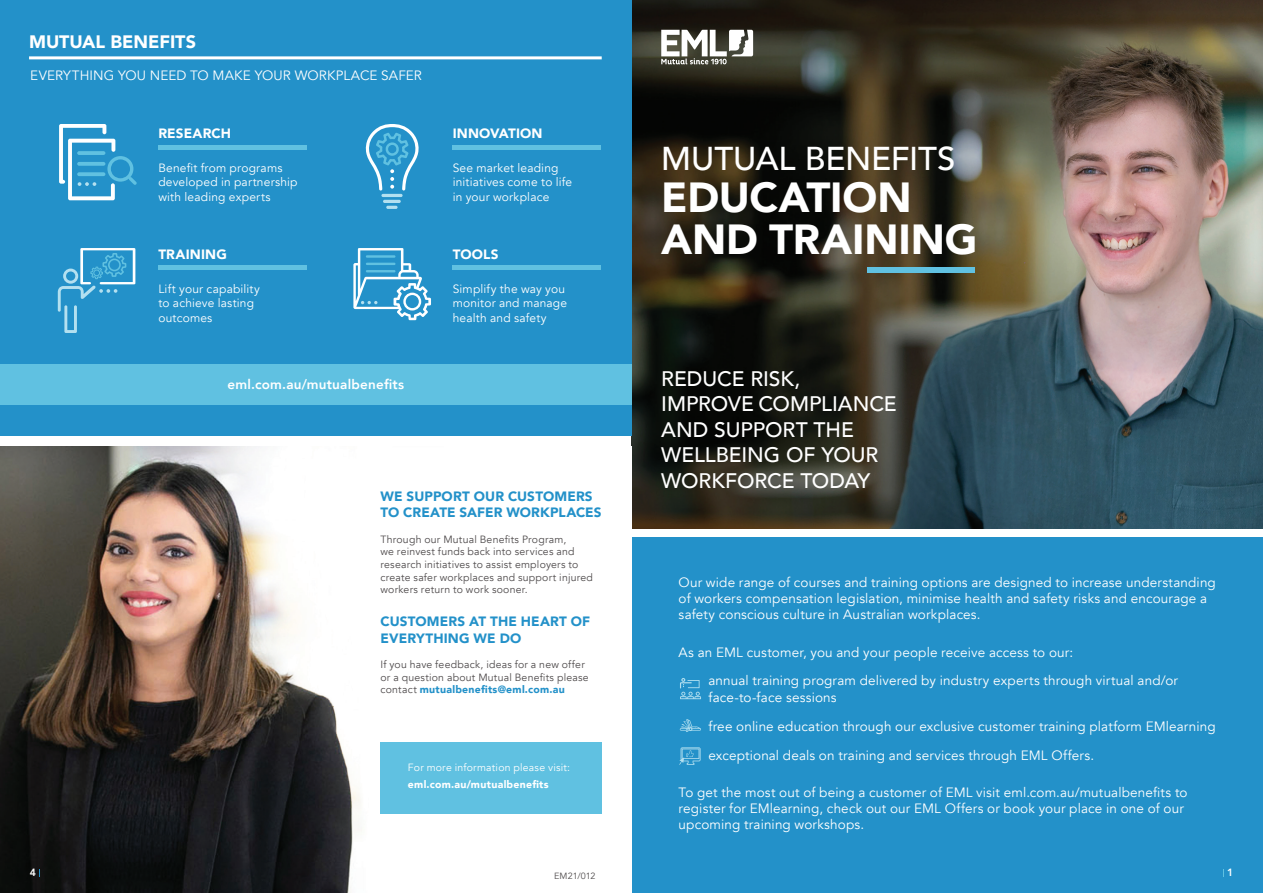
<style>
.page{position:relative;width:1263px;height:893px;background:#fff}
.page>*{position:absolute;margin:0;border:0;box-sizing:border-box;transform-origin:0 0}
.t1{font:900 42px/42px "Avenir";letter-spacing:-.005em;color:#fff}
.t2{font:500 33px "Avenir";letter-spacing:-.005em;color:#fff}
.t3{font:500 21px/25.5px "Avenir";letter-spacing:-.005em;color:#fff}
.t4{font:900 18px "Avenir";letter-spacing:-.005em;color:#fff}
.t5{font:13.5px/16.2px "Avenir";letter-spacing:.01em;color:#fff}
.t6{font:900 13.5px/16.2px "Avenir";letter-spacing:.01em;color:#2391c9}
.t7{font:900 13.5px "Avenir";letter-spacing:.01em;color:#fff}
.t8{font:800 13.5px "Avenir";letter-spacing:.015em;color:#fff}
.t9{font:12px/14.4px "Avenir";letter-spacing:.015em;color:#fff}
.t10{font:10.5px/12.6px "Avenir";letter-spacing:.02em;color:#4f4b4c}
.t11{font:10.5px "Avenir";letter-spacing:.02em;color:#fff}
.t12{font:900 10.5px "Avenir";letter-spacing:.025em;color:#fff}
.t13{font:800 10.5px "Avenir";color:#fff}
.t14{font:9px "Avenir";letter-spacing:-.005em;color:#4f4b4c}
.s1{font-weight:900;color:#2391c9}
</style>
<div class="page">
<div style="left:631px;top:538px;width:632px;height:355px;background:#2391c9"></div>
<img style="left:631px;top:0;width:632px;height:529px">
<svg style="left:661px;top:30px;width:92px;height:34px"></svg>
<img style="left:0;top:446px;width:536px;height:447px">
<div style="left:380px;top:742px;width:222px;height:71px;background:#60c1e1"></div>
<div style="left:867px;top:267px;width:108px;height:6px;background:#60c1e1"></div>
<div style="left:0;top:0;width:631px;height:436px;background:#2391c9"></div>
<hr style="left:29px;top:56px;width:573px;height:3px;background:#fff">
<svg style="left:59px;top:124px;width:78px;height:76px"></svg>
<hr style="left:158px;top:145px;width:149px;height:4px;background:#60c1e1">
<hr style="left:381px;top:194px;width:22px;height:3px;background:#b3e0f0;border-radius:2px">
<hr style="left:383px;top:200px;width:18px;height:3px;background:#b3e0f0;border-radius:2px">
<svg style="left:386px;top:206px;width:12px;height:3px"></svg>
<svg style="left:365px;top:124px;width:54px;height:67px"></svg>
<hr style="left:452px;top:145px;width:149px;height:4px;background:#60c1e1">
<svg style="left:58px;top:248px;width:77px;height:85px"></svg>
<hr style="left:158px;top:266px;width:149px;height:4px;background:#60c1e1">
<svg style="left:353px;top:248px;width:78px;height:72px"></svg>
<hr style="left:452px;top:266px;width:149px;height:4px;background:#60c1e1">
<div style="left:0;top:364px;width:631px;height:41px;background:#60c1e1"></div>
<svg style="left:680px;top:678px;width:21px;height:21px"></svg>
<svg style="left:680px;top:719px;width:21px;height:13px"></svg>
<svg style="left:679px;top:747px;width:21px;height:18px"></svg>
<h3 class="t4" style="left:29px;top:26px;width:168px">MUTUAL BENEFITS</h3>
<p class="t5" style="left:30px;top:67px;width:393px">EVERYTHING YOU NEED TO MAKE YOUR WORKPLACE SAFER</p>
<p class="t7" style="left:158px;top:122px;width:74px">RESEARCH</p>
<p class="t9" style="left:158px;top:161px;width:141px">Benefit from programs developed in partnership with leading experts</p>
<p class="t7" style="left:158px;top:242px;width:70px">TRAINING</p>
<p class="t9" style="left:158px;top:282px;width:103px">Lift your capability to achieve lasting outcomes</p>
<p class="t8" style="left:227px;top:373px;width:178px">eml.com.au/mutualbenefits</p>
<p class="t7" style="left:453px;top:122px;width:91px">INNOVATION</p>
<p class="t9" style="left:453px;top:161px;width:121px">See market leading initiatives come to life in your workplace</p>
<p class="t7" style="left:453px;top:242px;width:47px">TOOLS</p>
<p class="t9" style="left:453px;top:282px;width:116px">Simplify the way you monitor and manage health and safety</p>
<p class="t6" style="left:380px;top:488px;width:223px">WE SUPPORT OUR CUSTOMERS<br>TO CREATE SAFER WORKPLACES</p>
<p class="t10" style="left:380px;top:533px;width:214px">Through our Mutual Benefits Program,<br>we reinvest funds back into services and research initiatives to assist employers to create safer workplaces and support injured workers return to work sooner.</p>
<p class="t6" style="left:380px;top:613px;width:211px">CUSTOMERS AT THE HEART OF<br>EVERYTHING WE DO</p>
<p class="t10" style="left:380px;top:658px;width:210px">If you have feedback, ideas for a new offer or a question about Mutual Benefits please contact <span class="s1">mutualbenefits@eml.com.au</span></p>
<p class="t11" style="left:408px;top:761px;width:164px">For more information please visit:</p>
<p class="t12" style="left:408px;top:775px;width:142px">eml.com.au/mutualbenefits</p>
<p class="t13" style="left:30px;top:864px;width:8px">4</p>
<p class="t14" style="left:554px;top:871px;width:43px">EM21/012</p>
<h2 class="t2" style="left:661px;top:130px;width:296px">MUTUAL BENEFITS</h2>
<h1 class="t1" style="left:661px;top:175px;width:318px">EDUCATION<br>AND TRAINING</h1>
<h3 class="t3" style="left:661px;top:365px;width:237px">REDUCE RISK,<br>IMPROVE COMPLIANCE<br>AND SUPPORT THE<br>WELLBEING OF YOUR<br>WORKFORCE TODAY</h3>
<p class="t5" style="left:679px;top:574px;width:539px">Our wide range of courses and training options are designed to increase understanding of workers compensation legislation, minimise health and safety risks and encourage a safety conscious culture in Australian workplaces.</p>
<p class="t5" style="left:708px;top:638px;width:471px;line-height:29px;text-indent:-30px">As an EML customer, you and your people receive access to our:<br>annual training program delivered by industry experts through virtual and/or</p>
<p class="t5" style="left:708px;top:683px;width:509px;line-height:29px">face-to-face sessions<br>free online education through our exclusive customer training platform EMlearning exceptional deals on training and services through EML Offers.</p>
<p class="t5" style="left:679px;top:784px;width:510px">To get the most out of being a customer of EML visit eml.com.au/mutualbenefits to register for EMlearning, check out our EML Offers or book your place in one of our upcoming training workshops.</p>
<p class="t13" style="left:1227px;top:864px;width:8px">1</p>
</div>
